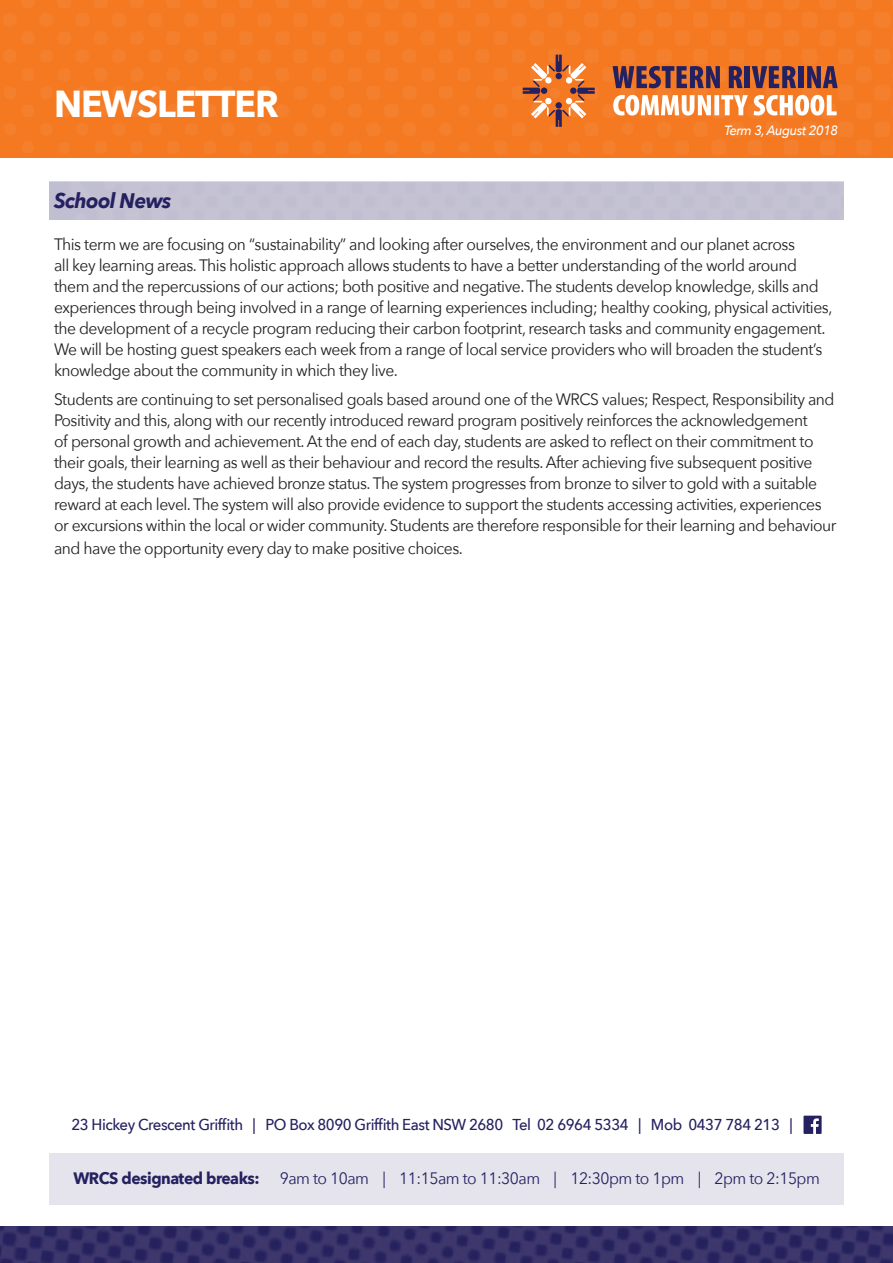
<style>
.page{position:relative;width:893px;height:1263px;background:#fff}
.page>*{position:absolute;margin:0;border:0;box-sizing:border-box;transform-origin:0 0}
.t1{font:700 37.5px "Avenir Next";letter-spacing:-.03em;color:#fff;scale:.95 1}
.t2{font:italic 700 21px "Avenir Next";letter-spacing:-.03em;color:#252161;scale:.95 1}
.t3{font:16.5px/21px "Avenir Next";letter-spacing:-.03em;color:#231f20;scale:.95 1}
.t4{font:16.5px "Avenir Next";letter-spacing:-.03em;color:#252161;scale:.95 1}
.t5{font:500 15.75px "Avenir Next";letter-spacing:-.03em;color:#252161;scale:.95 1}
.t6{font:italic 500 13.5px "Avenir Next";letter-spacing:-.03em;color:#fff;scale:.95 1}
.s1{font-weight:700}
</style>
<div class="page">
<img style="left:0;top:1226px;width:893px;height:37px">
<img style="left:0;top:0;width:893px;height:158px">
<svg style="left:613px;top:95px;width:224px;height:21px"></svg>
<svg style="left:523px;top:55px;width:72px;height:72px;background:#dc7f45"></svg>
<svg style="left:613px;top:66px;width:107px;height:22px;background:#744349"></svg>
<svg style="left:729px;top:66px;width:14px;height:22px"></svg>
<div style="left:745px;top:66px;width:5px;height:22px;background:#252161"></div>
<svg style="left:752px;top:66px;width:44px;height:22px"></svg>
<div style="left:798px;top:66px;width:5px;height:22px;background:#252161"></div>
<svg style="left:807px;top:66px;width:31px;height:22px"></svg>
<svg style="left:803px;top:1116px;width:19px;height:18px"></svg>
<div style="left:49px;top:1153px;width:794px;height:52px;background:#e5e4ec"></div>
<p class="t1" style="left:54px;top:71px;width:238px">NEWSLETTER</p>
<p class="t6" style="left:724px;top:118px;width:121px">Term 3, August 2018</p>
<p class="t2" style="left:54px;top:182px;width:125px">School News</p>
<p class="t3" style="left:54px;top:233px;width:821px">This term we are focusing on “sustainability” and looking after ourselves, the environment and our planet across<br>all key learning areas. This holistic approach allows students to have a better understanding of the world around them and the repercussions of our actions; both positive and negative. The students develop knowledge, skills and experiences through being involved in a range of learning experiences including; healthy cooking, physical activities, the development of a recycle program reducing their carbon footprint, research tasks and community engagement.<br>We will be hosting guest speakers each week from a range of local service providers who will broaden the student’s knowledge about the community in which they live.</p>
<p class="t3" style="left:54px;top:388px;width:825px">Students are continuing to set personalised goals based around one of the WRCS values; Respect, Responsibility and Positivity and this, along with our recently introduced reward program positively reinforces the acknowledgement<br>of personal growth and achievement. At the end of each day, students are asked to reflect on their commitment to their goals, their learning as well as their behaviour and record the results. After achieving five subsequent positive days, the students have achieved bronze status. The system progresses from bronze to silver to gold with a suitable reward at each level. The system will also provide evidence to support the students accessing activities, experiences or excursions within the local or wider community. Students are therefore responsible for their learning and behaviour</p>
<p class="t3" style="left:54px;top:537px;width:432px">and have the opportunity every day to make positive choices.</p>
<p class="t5" style="left:71px;top:1111px;width:761px">23 Hickey Crescent Griffith | PO Box 8090 Griffith East NSW 2680 Tel 02 6964 5334 | Mob 0437 784 213 |</p>
<p class="t4" style="left:73px;top:1164px;width:787px"><span class="s1">WRCS designated breaks:</span> 9am to 10am | 11:15am to 11:30am | 12:30pm to 1pm | 2pm to 2:15pm</p>
</div>
